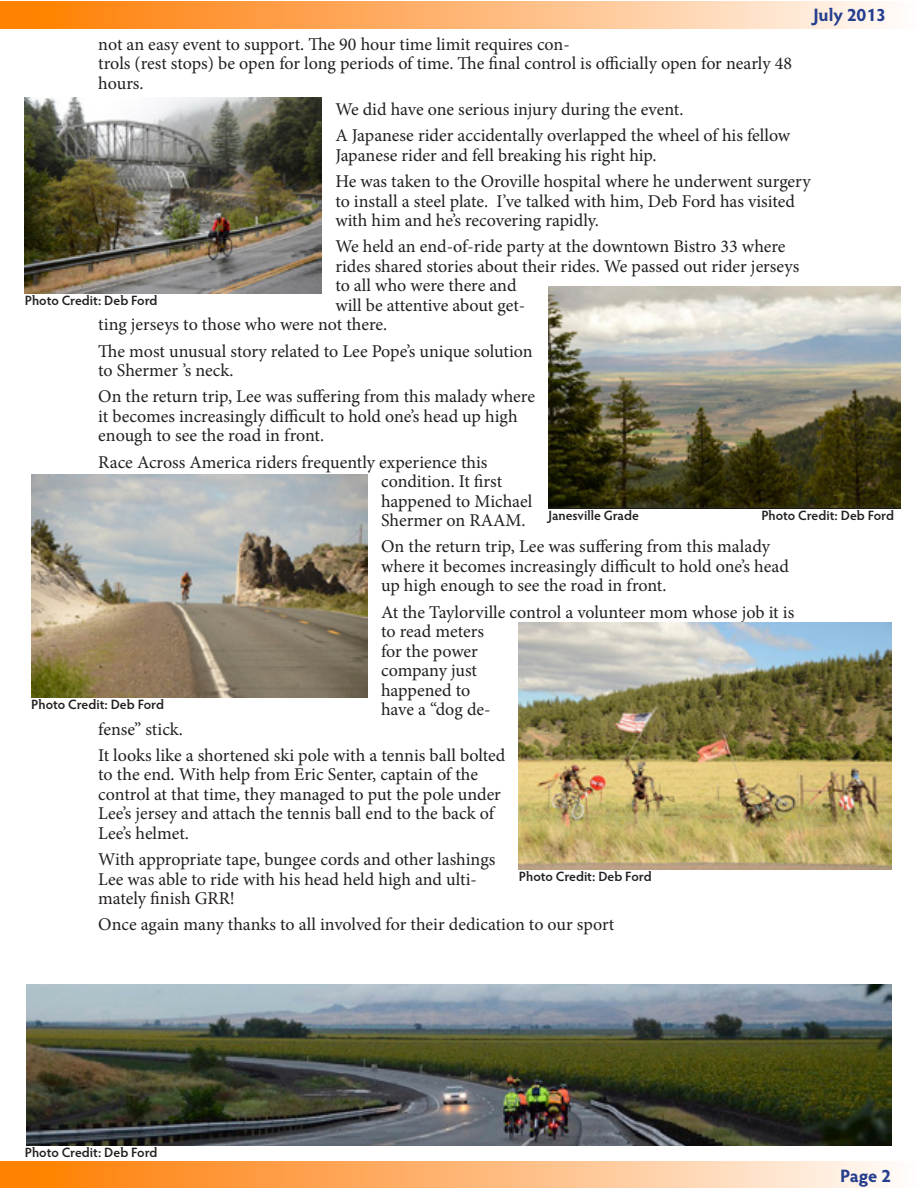
<style>
.page{position:relative;width:918px;height:1188px;background:#fff}
.page>*{position:absolute;margin:0;border:0;box-sizing:border-box;transform-origin:0 0}
.Body_Copy{font:18px/19.5px "Minion Pro";color:#231f20}
.Page_Header{font:700 18px "Hypatia Sans Pro";color:#253f8e}
.Page_Footer{font:700 18px "Hypatia Sans Pro";color:#253f8e}
.Photo_Captions{font:600 13.5px "Hypatia Sans Pro";color:#231f20}
</style>
<div class="page">
<div style="left:0;top:1px;width:918px;height:27px;background:linear-gradient(to right,#ff7900,#fff8f6)"></div>
<img style="left:549px;top:286px;width:351px;height:223px">
<img style="left:25px;top:97px;width:297px;height:197px">
<img style="left:31px;top:475px;width:337px;height:222px">
<img style="left:27px;top:984px;width:864px;height:161px">
<img style="left:519px;top:623px;width:372px;height:246px">
<div style="left:0;top:1161px;width:918px;height:27px;background:linear-gradient(to right,#ff7900,#fff8f6)"></div>
<p class="Page_Header" style="left:813px;top:2px;width:74px">July 2013</p>
<p class="Body_Copy" style="left:98px;top:34px;width:695px">not an easy event to support. The 90 hour time limit requires con-<br>trols (rest stops) be open for long periods of time. The final control is officially open for nearly 48 hours.</p>
<p class="Body_Copy" style="left:335px;top:100px;width:350px">We did have one serious injury during the event.</p>
<p class="Body_Copy" style="left:335px;top:126px;width:456px">A Japanese rider accidentally overlapped the wheel of his fellow<br>Japanese rider and fell breaking his right hip.</p>
<p class="Body_Copy" style="left:335px;top:172px;width:477px">He was taken to the Oroville hospital where he underwent surgery to install a steel plate. I’ve talked with him, Deb Ford has visited with him and he’s recovering rapidly.</p>
<p class="Body_Copy" style="left:335px;top:237px;width:452px">We held an end-of-ride party at the downtown Bistro 33 where</p>
<p class="Body_Copy" style="left:335px;top:256px;width:465px">rides shared stories about their rides. We passed out rider jerseys</p>
<p class="Body_Copy" style="left:335px;top:276px;width:183px">to all who were there and</p>
<p class="Body_Copy" style="left:335px;top:295px;width:192px">will be attentive about get-</p>
<p class="Body_Copy" style="left:98px;top:315px;width:290px">ting jerseys to those who were not there.</p>
<p class="Body_Copy" style="left:98px;top:341px;width:436px">The most unusual story related to Lee Pope’s unique solution to Shermer ’s neck.</p>
<p class="Body_Copy" style="left:98px;top:387px;width:438px">On the return trip, Lee was suffering from this malady where it becomes increasingly difficult to hold one’s head up high enough to see the road in front.</p>
<p class="Body_Copy" style="left:381px;top:452px;width:153px;text-indent:-283px">Race Across America riders frequently experience this condition. It first happened to Michael<br>Shermer on RAAM.</p>
<p class="Body_Copy" style="left:381px;top:537px;width:409px">On the return trip, Lee was suffering from this malady where it becomes increasingly difficult to hold one’s head up high enough to see the road in front.</p>
<p class="Body_Copy" style="left:381px;top:602px;width:415px">At the Taylorville control a volunteer mom whose job it is to read meters<br>for the power<br>company just<br>happened to<br>have a “dog de-</p>
<p class="Body_Copy" style="left:98px;top:719px;width:86px">fense” stick.</p>
<p class="Body_Copy" style="left:98px;top:745px;width:409px">It looks like a shortened ski pole with a tennis ball bolted to the end. With help from Eric Senter, captain of the control at that time, they managed to put the pole under Lee’s jersey and attach the tennis ball end to the back of Lee’s helmet.</p>
<p class="Body_Copy" style="left:98px;top:850px;width:399px">With appropriate tape, bungee cords and other lashings<br>Lee was able to ride with his head held high and ulti&shy;mately finish GRR!</p>
<p class="Body_Copy" style="left:98px;top:915px;width:518px">Once again many thanks to all involved for their dedication to our sport</p>
<p class="Photo_Captions" style="left:25px;top:291px;width:134px">Photo Credit: Deb Ford</p>
<p class="Photo_Captions" style="left:549px;top:506px;width:92px">Janesville Grade</p>
<p class="Photo_Captions" style="left:761px;top:506px;width:134px">Photo Credit: Deb Ford</p>
<p class="Photo_Captions" style="left:31px;top:695px;width:134px">Photo Credit: Deb Ford</p>
<p class="Photo_Captions" style="left:519px;top:867px;width:134px">Photo Credit: Deb Ford</p>
<p class="Photo_Captions" style="left:25px;top:1143px;width:134px">Photo Credit: Deb Ford</p>
<p class="Page_Footer" style="left:840px;top:1163px;width:52px">Page 2</p>
</div>
